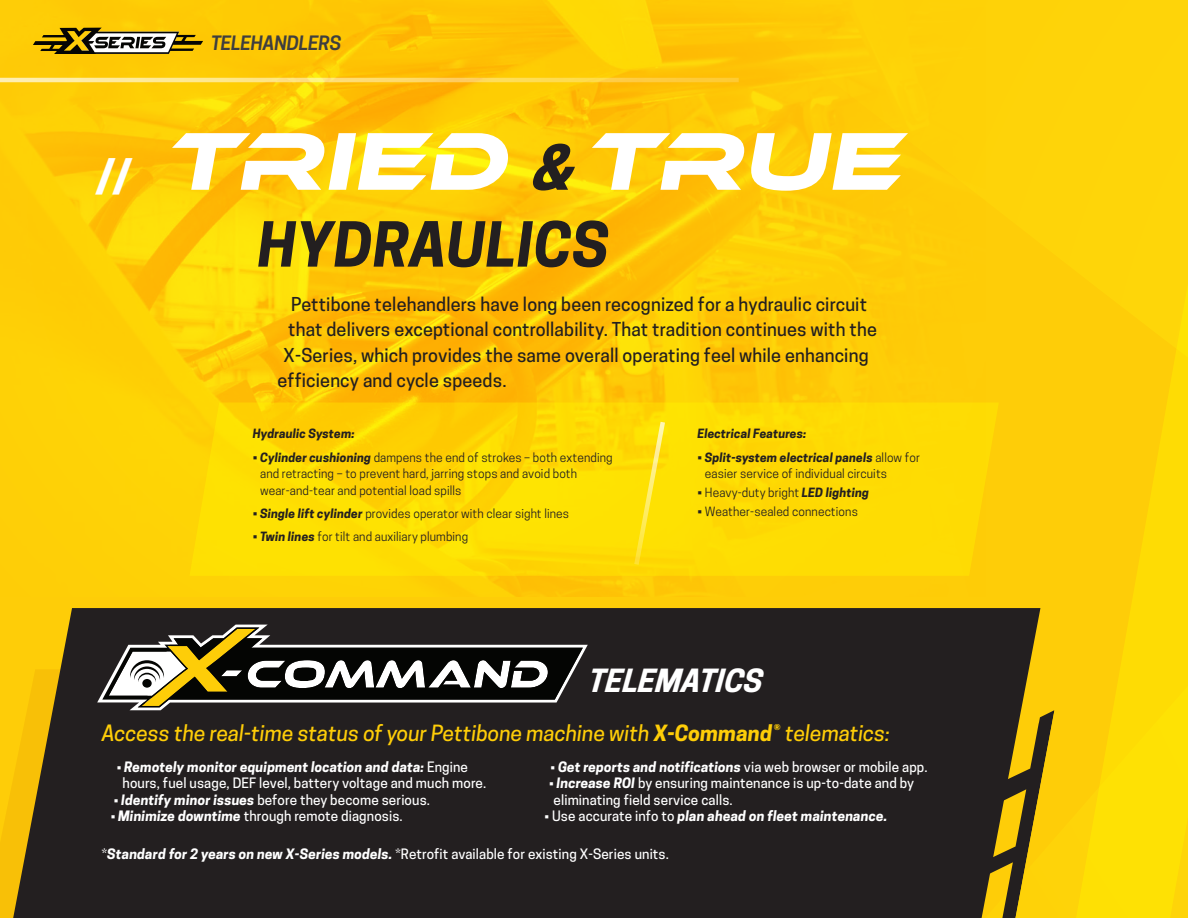
<style>
.page{position:relative;width:1188px;height:918px;background:#fecd08}
.page>*{position:absolute;margin:0;border:0;box-sizing:border-box;transform-origin:0 0}
.t1{font:italic 84.6px "Ethnocentric Rg";letter-spacing:.01em;color:#fff}
.t2{font:italic 700 58.2px "Cooper Hewitt";letter-spacing:.01em;color:#231f20}
.t3{font:italic 800 37.95px "Cooper Hewitt";color:#fff}
.t4{font:italic 700 30px "Cooper Hewitt";color:#fff}
.t5{font:italic 500 21px "Cooper Hewitt";color:#fecd08}
.t6{font:italic 600 18.6px "Cooper Hewitt";letter-spacing:-.01em;color:#3e3e3f}
.t7{font:500 18px "Cooper Hewitt";letter-spacing:.01em;color:#231f20}
.t8{font:500 13.5px/16.5px "Cooper Hewitt";letter-spacing:.01em;color:#fff}
.t9{font:italic 700 13.5px "Cooper Hewitt";letter-spacing:.01em;color:#fff}
.t10{font:12px/16.5px "Cooper Hewitt";letter-spacing:.01em;color:#231f20}
.t11{font:italic 700 12px "Cooper Hewitt";letter-spacing:.01em;color:#231f20}
.s1{font-family:"Cooper Hewitt";font-weight:700;font-size:58.2px;color:#231f20}
.s2{font-weight:700;font-style:italic}
.s3{font-weight:700}
.s4{font-weight:400;font-size:12px}
.s5{font-weight:400;font-style:normal;font-size:12px}
.s6{font-weight:500;font-style:normal}
</style>
<div class="page">
<img style="left:0;top:0;width:855px;height:596px">
<svg style="left:189px;top:403px;width:809px;height:173px;fill:#fedc02"></svg>
<svg style="left:632px;top:420px;width:35px;height:147px"></svg>
<svg style="left:0;top:78px;width:739px;height:4px;background:#fedd72"></svg>
<svg style="left:1040px;top:287px;width:148px;height:631px"></svg>
<svg style="left:33px;top:28px;width:170px;height:26px"></svg>
<svg style="left:0;top:783px;width:13px;height:135px;fill:#f8c007"></svg>
<div style="left:13px;top:608px;width:1027px;height:310px;background:#231f20"></div>
<svg style="left:97px;top:625px;width:491px;height:85px;background:#524f45"></svg>
<svg style="left:966px;top:654px;width:88px;height:264px"></svg>
<p class="t3" style="left:97px;top:153px;width:35px">//</p>
<p class="t6" style="left:211px;top:32px;width:132px">TELEHANDLERS</p>
<p class="t1" style="left:165px;top:110px;width:736px">TRIED <span class="s1">&amp;</span>TRUE</p>
<p class="t2" style="left:258px;top:210px;width:353px">HYDRAULICS</p>
<p class="t7" style="left:291px;top:293px;width:577px">Pettibone telehandlers have long been recognized for a hydraulic circuit</p>
<p class="t7" style="left:288px;top:319px;width:590px">that delivers exceptional controllability. That tradition continues with the</p>
<p class="t7" style="left:284px;top:344px;width:586px">X-Series, which provides the same overall operating feel while enhancing</p>
<p class="t7" style="left:278px;top:370px;width:230px">efficiency and cycle speeds.</p>
<p class="t11" style="left:698px;top:427px;width:110px">Electrical Features:</p>
<p class="t10" style="left:705px;top:449px;width:217px;text-indent:-7px">• <span class="s2">Split-system electrical panels</span> allow for easier service of individual circuits</p>
<p class="t10" style="left:698px;top:484px;width:173px">• Heavy-duty bright <span class="s2">LED lighting</span></p>
<p class="t10" style="left:698px;top:503px;width:162px">• Weather-sealed connections</p>
<p class="t11" style="left:253px;top:427px;width:103px">Hydraulic System:</p>
<p class="t10" style="left:260px;top:449px;width:354px;text-indent:-7px">• <span class="s2">Cylinder cushioning</span> dampens the end of strokes – both extending and retracting – to prevent hard, jarring stops and avoid both wear-and-tear and potential load spills</p>
<p class="t10" style="left:253px;top:505px;width:318px">• <span class="s2">Single lift cylinder</span> provides operator with clear sight lines</p>
<p class="t10" style="left:253px;top:528px;width:217px">• <span class="s2">Twin lines</span> for tilt and auxiliary plumbing</p>
<p class="t4" style="left:588px;top:663px;width:181px">TELEMATICS</p>
<p class="t5" style="left:102px;top:720px;width:790px">Access the real-time status of your Pettibone machine with <span class="s3">X-Command®</span> telematics:</p>
<p class="t8" style="left:123px;top:759px;width:365px;text-indent:-6px"><span class="s4">•</span> <span class="s2">Remotely monitor equipment location and data:</span> Engine hours, fuel usage, DEF level, battery voltage and much more.</p>
<p class="t8" style="left:114px;top:792px;width:318px"><span class="s4">•</span> <span class="s2">Identify minor issues</span> before they become serious.</p>
<p class="t8" style="left:111px;top:808px;width:294px"><span class="s4">•</span> <span class="s2">Minimize downtime</span> through remote diagnosis.</p>
<p class="t9" style="left:551px;top:759px;width:378px"><span class="s5">•</span> Get reports and notifications <span class="s6">via web browser or mobile app.</span></p>
<p class="t8" style="left:554px;top:775px;width:362px;text-indent:-4px"><span class="s4">•</span> <span class="s2">Increase ROI</span> by ensuring maintenance is up-to-date and by eliminating field service calls.</p>
<p class="t9" style="left:545px;top:808px;width:344px"><span class="s5">•</span> <span class="s6">Use accurate info to</span> plan ahead on fleet maintenance.</p>
<p class="t8" style="left:102px;top:846px;width:569px">*<span class="s2">Standard for 2 years on new X-Series models.</span> *Retrofit available for existing X-Series units.</p>
</div>
